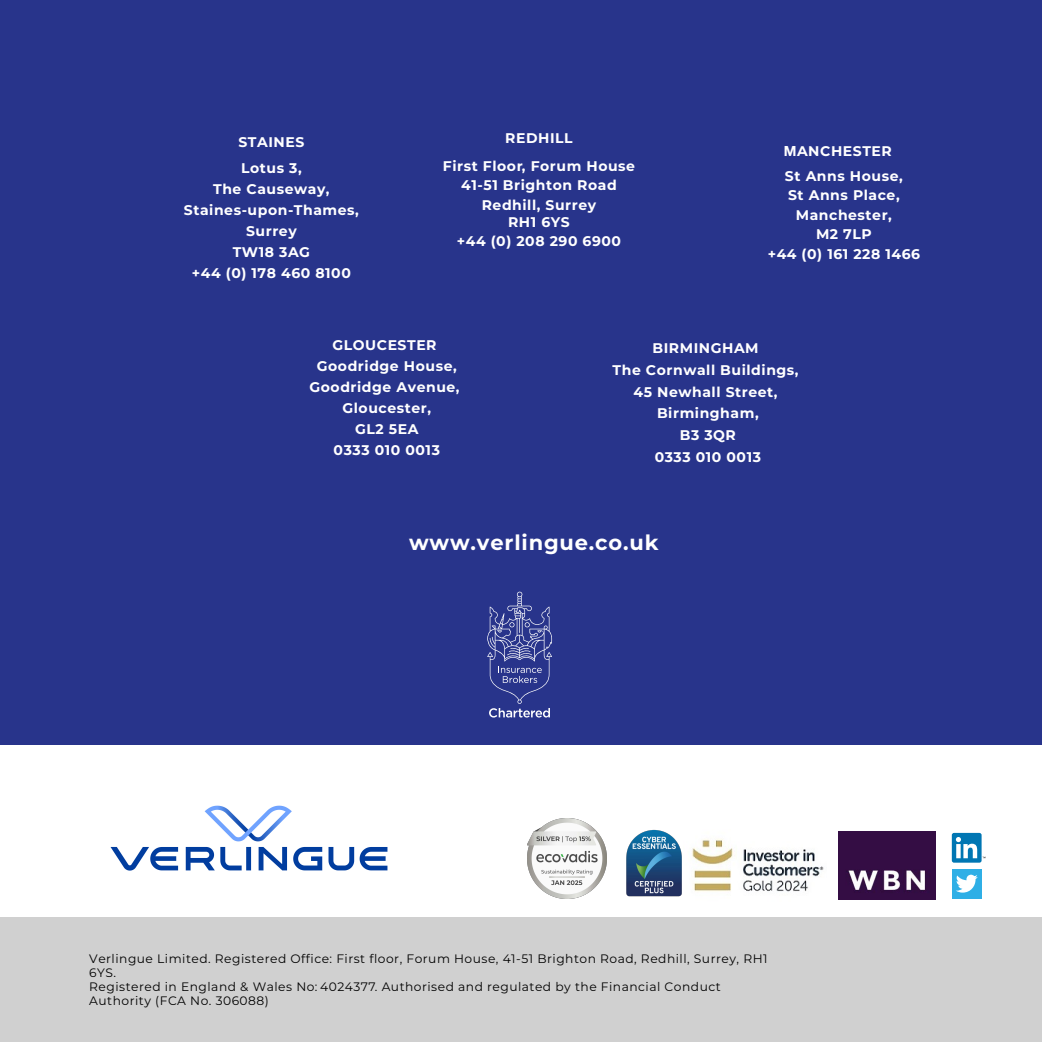
<style>
.page{position:relative;width:1042px;height:1042px;background:#fff}
.page>*{position:absolute;margin:0;border:0;box-sizing:border-box;transform-origin:0 0}
.t1{font:700 21px "Montserrat";letter-spacing:.04em;color:#fff}
.t2{font:700 14px/20.8px "Montserrat";letter-spacing:.04em;color:#fff;text-align:center}
.t3{font:12.25px/14px "Montserrat";letter-spacing:.04em;color:#000}
.s1{font-family:"Helvetica Neue LT Std"}
</style>
<div class="page">
<div style="left:0;top:918px;width:1042px;height:124px;background:#d0d0d0"></div>
<div style="left:0;top:0;width:1042px;height:744px;background:#28348b"></div>
<div style="left:952px;top:869px;width:29px;height:29px;background:#2fafe6"></div>
<svg style="left:956px;top:874px;width:22px;height:18px"></svg>
<div style="left:952px;top:833px;width:29px;height:29px;background:#0076b3;border-radius:2px"></div>
<svg style="left:956px;top:837px;width:29px;height:21px"></svg>
<svg style="left:487px;top:592px;width:65px;height:125px"></svg>
<img style="left:839px;top:831px;width:97px;height:68px">
<img style="left:110px;top:805px;width:278px;height:66px">
<img style="left:692px;top:839px;width:132px;height:53px">
<img style="left:626px;top:829px;width:56px;height:68px">
<img style="left:527px;top:819px;width:80px;height:79px">
<p class="t2" style="left:238px;top:129px;width:67px;line-height:26.2px;text-align:left">STAINES<br>Lotus 3,</p>
<p class="t2" style="left:184px;top:178px;width:176px">The Causeway,<br>Staines-upon-Thames,<br>Surrey<br>TW18 3AG<br>+44 (0) 178 460 8100</p>
<p class="t2" style="left:443px;top:124px;width:194px;line-height:28.2px">REDHILL<br>First Floor, Forum House</p>
<p class="t2" style="left:461px;top:176px;width:157px;line-height:19.6px">41-51 Brighton Road<br>Redhill, Surrey</p>
<p class="t2" style="left:457px;top:212px;width:166px;line-height:19.6px">RH1 6YS<br>+44 (0) 208 290 6900</p>
<p class="t2" style="left:784px;top:139px;width:120px;line-height:24.7px;text-align:left"><span class="s1">M</span>ANCHESTER<br>St Anns House,</p>
<p class="t2" style="left:768px;top:185px;width:154px;line-height:19.6px">St Anns Place,<br>Manchester,<br>M2 7LP<br>+44 (0) 161 228 1466</p>
<p class="t2" style="left:309px;top:335px;width:152px">GLOUCESTER<br>Goodridge House,<br>Goodridge Avenue,<br>Gloucester,<br>GL2 5EA<br>0333 010 0013</p>
<p class="t2" style="left:612px;top:337px;width:187px;line-height:21.7px">BIRMINGHAM<br>The Cornwall Buildings,<br>45 Newhall Street,<br>Birmingham,<br>B3 3QR<br>0333 010 0013</p>
<h1 class="t1" style="left:409px;top:531px;width:251px">www.verlingue.co.uk</h1>
<p class="t3" style="left:89px;top:951px;width:680px">Verlingue Limited. Registered Office: First floor, Forum House, 41-51 Brighton Road, Redhill, Surrey, RH1<br>6YS.<br>Registered in England &amp; Wales No: 4024377. Authorised and regulated by the Financial Conduct Authority (FCA No. 306088)</p>
</div>
